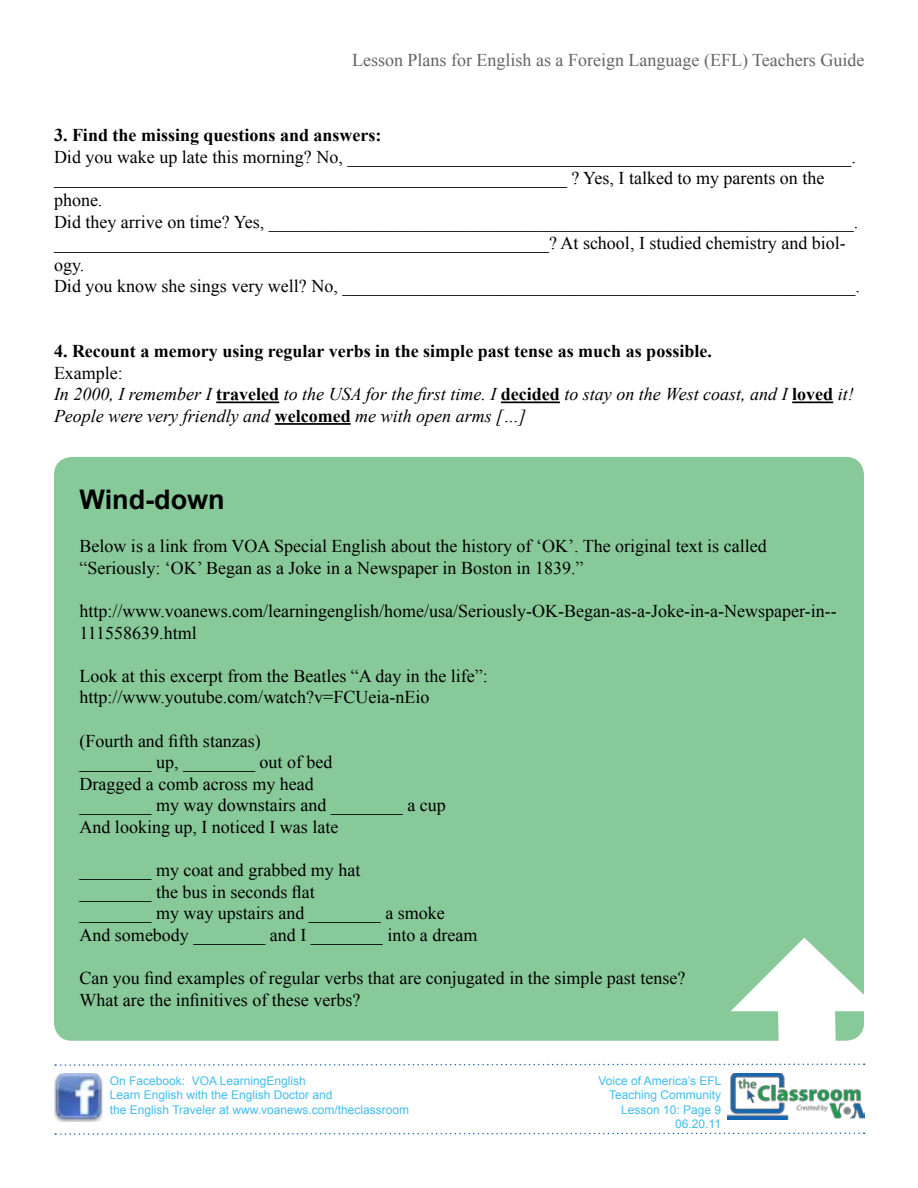
<style>
.page{position:relative;width:918px;height:1188px;background:#fff}
.page>*{position:absolute;margin:0;border:0;box-sizing:border-box;transform-origin:0 0}
.t1{font:700 27px "Arial";color:#000}
.t2{font:18px/21.6px "Times New Roman";color:#000}
.t3{font:italic 18px/21.6px "Times New Roman";color:#000}
.t4{font:700 18px "Times New Roman";color:#000}
.t5{font:18px "Times New Roman";color:#636467}
.t6{font:12px/14.4px "Arial";color:#42bdee;text-align:right}
.s1{font-style:normal}
.s2{font-weight:700;font-style:normal}
</style>
<div class="page">
<hr style="left:216px;top:401px;width:63px;height:2px;background:#000">
<hr style="left:501px;top:401px;width:59px;height:2px;background:#000">
<hr style="left:792px;top:401px;width:41px;height:2px;background:#000">
<hr style="left:275px;top:423px;width:76px;height:2px;background:#000">
<div style="left:54px;top:457px;width:810px;height:584px;background:#88c999;border-radius:18px"></div>
<img style="left:728px;top:1117px;width:136px;height:2px">
<img style="left:54px;top:1081px;width:48px;height:41px">
<svg style="left:55px;top:1132px;width:810px;height:3px"></svg>
<svg style="left:55px;top:937px;width:811px;height:180px"></svg>
<p class="t5" style="left:352px;top:48px;width:514px">Lesson Plans for English as a Foreign Language (EFL) Teachers Guide</p>
<p class="t4" style="left:54px;top:123px;width:329px">3. Find the missing questions and answers:</p>
<p class="t2" style="left:54px;top:146px;width:807px">Did you wake up late this morning? No, ________________________________________________________. _________________________________________________________ ? Yes, I talked to my parents on the phone.<br>Did they arrive on time? Yes, _________________________________________________________________. _______________________________________________________? At school, I studied chemistry and biol&shy;ogy.<br>Did you know she sings very well? No, _________________________________________________________.</p>
<p class="t4" style="left:54px;top:339px;width:659px">4. Recount a memory using regular verbs in the simple past tense as much as possible.</p>
<p class="t3" style="left:54px;top:362px;width:801px"><span class="s1">Example:<br></span>In 2000, I remember I <span class="s2">traveled</span> to the USA for the first time. I <span class="s2">decided</span> to stay on the West coast, and I <span class="s2">loved</span> it!<br>People were very friendly and <span class="s2">welcomed</span> me with open arms […]</p>
<h1 class="t1" style="left:80px;top:481px;width:147px">Wind-down</h1>
<p class="t2" style="left:80px;top:535px;width:689px">Below is a link from VOA Special English about the history of ‘OK’. The original text is called “Seriously: ‘OK’ Began as a Joke in a Newspaper in Boston in 1839.”</p>
<p class="t2" style="left:80px;top:600px;width:759px">http://www.voanews.com/learningenglish/home/usa/Seriously-OK-Began-as-a-Joke-in-a-Newspaper-in--<br>111558639.html</p>
<p class="t2" style="left:80px;top:665px;width:410px">Look at this excerpt from the Beatles “A day in the life”: http://www.youtube.com/watch?v=FCUeia-nEio</p>
<p class="t2" style="left:80px;top:729px;width:368px">(Fourth and fifth stanzas)<br>________ up, ________ out of bed<br>Dragged a comb across my head<br>________ my way downstairs and ________ a cup And looking up, I noticed I was late</p>
<p class="t2" style="left:80px;top:859px;width:399px">________ my coat and grabbed my hat<br>________ the bus in seconds flat<br>________ my way upstairs and ________ a smoke And somebody ________ and I ________ into a dream</p>
<p class="t2" style="left:80px;top:967px;width:607px">Can you find examples of regular verbs that are conjugated in the simple past tense?<br>What are the infinitives of these verbs?</p>
<p class="t6" style="left:110px;top:1074px;width:301px;text-align:left">On Facebook: VOA LearningEnglish<br>Learn English with the English Doctor and<br>the English Traveler at www.voanews.com/theclassroom</p>
<p class="t6" style="left:598px;top:1074px;width:125px">Voice of America’s EFL<br>Teaching Community<br>Lesson 10: Page 9<br>06.20.11</p>
</div>
